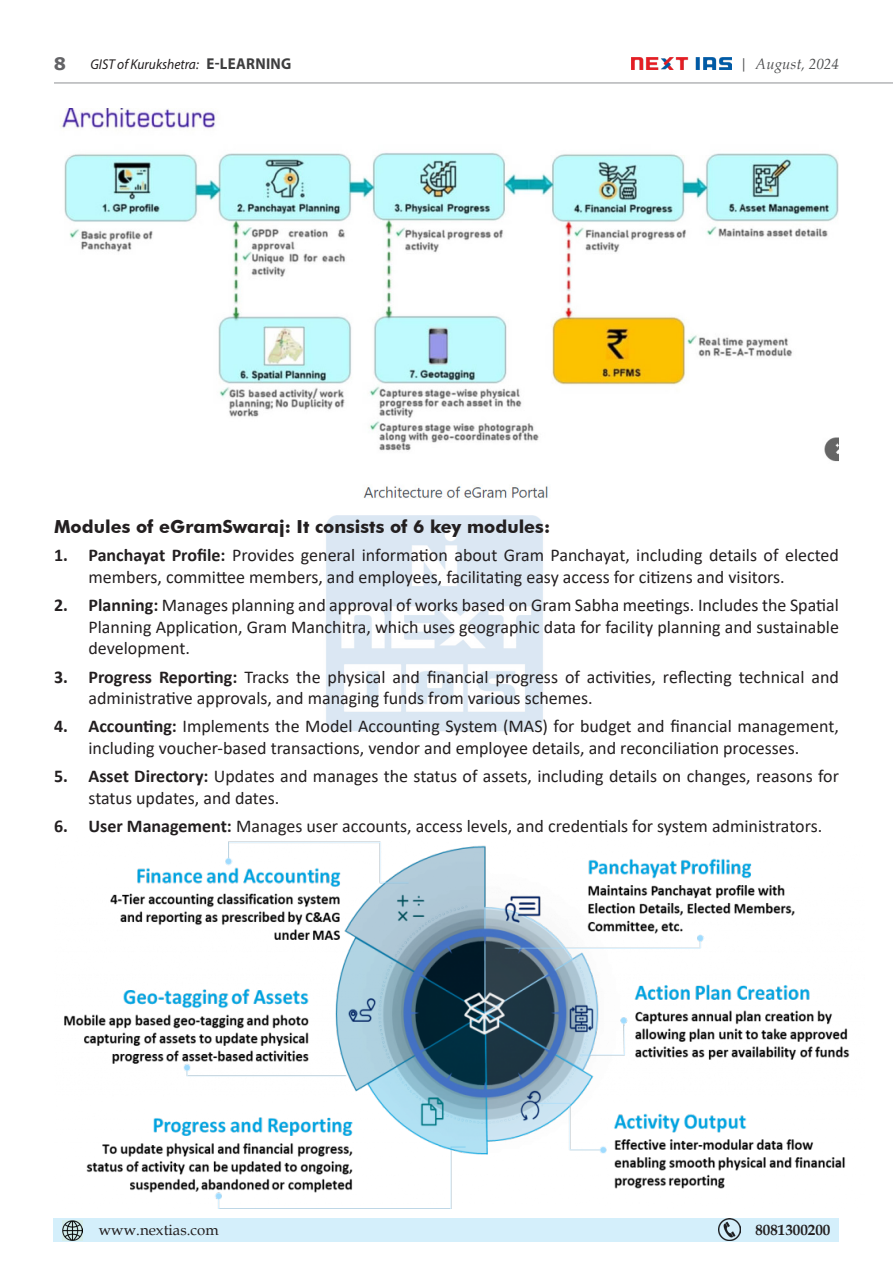
<style>
.page{position:relative;width:893px;height:1263px;background:#fff}
.page>*{position:absolute;margin:0;border:0;box-sizing:border-box;transform-origin:0 0}
.Bulllet{font:18px/21.6px "Calibri";color:#231f20}
.Heading_3{font:700 18px "Futura BT";color:#231f20}
.t1{font:700 17.25px "Verdana";color:#636366}
.t2{font:15px "Book Antiqua";color:#231f20}
.t3{font:italic 15px "Book Antiqua";color:#4b4c4d}
.t4{font:700 15px "Book Antiqua";color:#231f20}
.t5{font:italic 14.25px "Myriad Pro";color:#231f20;scale:.95 1}
.s1{font-weight:700;font-style:normal;font-size:15.75px;color:#3e3e3f}
.s2{font-weight:700}
</style>
<div class="page">
<img style="left:631px;top:58px;width:100px;height:11px">
<hr style="left:54px;top:82px;width:839px;height:1px;background:#939598">
<div style="left:53px;top:1218px;width:786px;height:24px;background:#d4effb"></div>
<img style="left:62px;top:1220px;width:21px;height:20px">
<img style="left:718px;top:1218px;width:22px;height:22px">
<img style="left:326px;top:515px;width:217px;height:216px">
<img style="left:62px;top:108px;width:777px;height:391px">
<img style="left:64px;top:841px;width:786px;height:368px">
<p class="t1" style="left:54px;top:53px;width:14px">8</p>
<p class="t5" style="left:90px;top:56px;width:213px">GIST of Kurukshetra: <span class="s1">E-LEARNING</span></p>
<p class="t3" style="left:739px;top:54px;width:101px">| August, 2024</p>
<p class="Heading_3" style="left:54px;top:516px;width:498px">Modules of eGramSwaraj: It consists of 6 key modules:</p>
<p class="Bulllet" style="left:88px;top:544px;width:752px;text-indent:-34px"><span class="s2">1. Panchayat Profile:</span> Provides general information about Gram Panchayat, including details of elected members, committee members, and employees, facilitating easy access for citizens and visitors.</p>
<p class="Bulllet" style="left:88px;top:594px;width:752px;text-align:justify;text-indent:-34px"><span class="s2">2. Planning:</span> Manages planning and approval of works based on Gram Sabha meetings. Includes the Spatial Planning Application, Gram Manchitra, which uses geographic data for facility planning and sustainable development.</p>
<p class="Bulllet" style="left:88px;top:665px;width:752px;text-indent:-34px"><span class="s2">3. Progress Reporting:</span> Tracks the physical and financial progress of activities, reflecting technical and administrative approvals, and managing funds from various schemes.</p>
<p class="Bulllet" style="left:54px;top:715px;width:786px;text-align:center"><span class="s2">4. Accounting:</span> Implements the Model Accounting System (MAS) for budget and financial management, including voucher-based transactions, vendor and employee details, and reconciliation processes.</p>
<p class="Bulllet" style="left:88px;top:765px;width:752px;text-indent:-34px"><span class="s2">5. Asset Directory:</span> Updates and manages the status of assets, including details on changes, reasons for status updates, and dates.</p>
<p class="Bulllet" style="left:54px;top:815px;width:770px"><span class="s2">6. User Management:</span> Manages user accounts, access levels, and credentials for system administrators.</p>
<p class="t2" style="left:99px;top:1219px;width:121px">www.nextias.com</p>
<p class="t4" style="left:755px;top:1219px;width:77px">8081300200</p>
</div>
